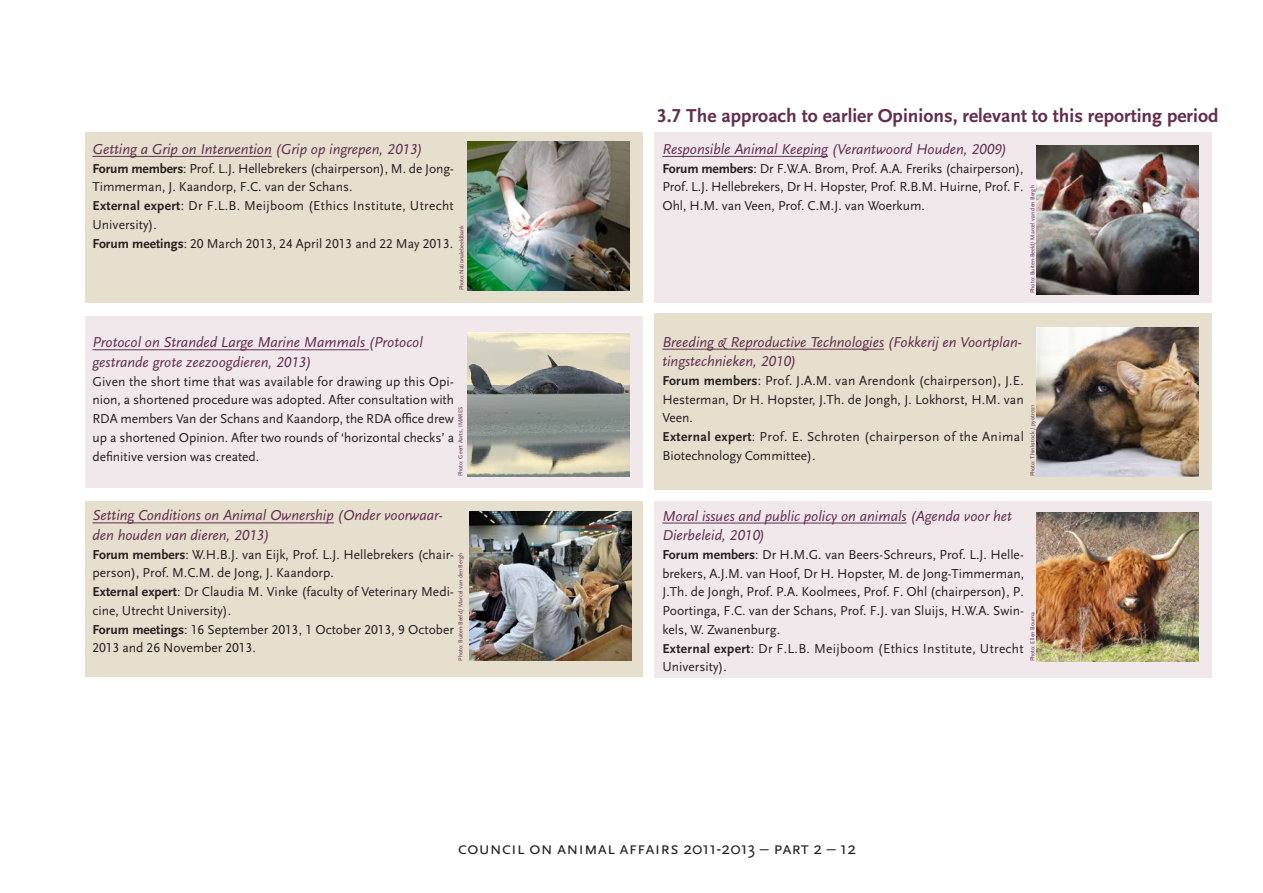
<style>
.page{position:relative;width:1263px;height:893px;background:#fff}
.page>*{position:absolute;margin:0;border:0;box-sizing:border-box;transform-origin:0 0}
._2kolomskopsans{font:700 19.5px "Scala Sans LF";color:#622d4f}
.t1{font:18px "Scala Sans Caps";color:#231f20}
._2-koloms_tussenkop{font:italic 15px/19.5px "Scala Sans LF";color:#622d4f}
._3-koloms_bodytekst{font:13.5px/18.8px "Scala Sans LF";color:#231f20}
._3-koloms_bodytekst-2{font:13.5px/18.8px "Scala Sans";color:#231f20;text-align:justify}
._3-koloms_bodytekst-3{font:13.5px/18.8px "Scala Sans LF";letter-spacing:.025em;color:#231f20}
._3-koloms_bodytekst-4{font:13.5px/18.8px "Scala Sans LF";letter-spacing:.03em;color:#231f20}
.Onderschrift_2_kolom{font:6px "Scala Sans";color:#622d4f}
.s1{font-weight:700}
</style>
<div class="page">
<div style="left:85px;top:132px;width:557px;height:171px;background:#e7dfce"></div>
<div style="left:85px;top:501px;width:557px;height:176px;background:#e7dfce"></div>
<div style="left:85px;top:316px;width:557px;height:171px;background:#f1e8ec"></div>
<img style="left:468px;top:142px;width:161px;height:148px">
<img style="left:468px;top:332px;width:161px;height:144px">
<img style="left:470px;top:512px;width:161px;height:149px">
<div style="left:655px;top:132px;width:557px;height:171px;background:#f1e8ec"></div>
<img style="left:1037px;top:145px;width:161px;height:149px">
<div style="left:655px;top:313px;width:557px;height:177px;background:#e7dfce"></div>
<img style="left:1037px;top:327px;width:161px;height:149px">
<div style="left:655px;top:501px;width:557px;height:176px;background:#f1e8ec"></div>
<img style="left:1037px;top:513px;width:161px;height:148px">
<hr style="left:92px;top:156px;width:180px;height:1px;background:#622d4f">
<hr style="left:92px;top:349px;width:277px;height:1px;background:#622d4f">
<hr style="left:92px;top:523px;width:242px;height:1px;background:#622d4f">
<hr style="left:662px;top:156px;width:166px;height:1px;background:#622d4f">
<hr style="left:662px;top:349px;width:222px;height:1px;background:#622d4f">
<hr style="left:662px;top:523px;width:244px;height:1px;background:#622d4f">
<p class="_2-koloms_tussenkop" style="left:92px;top:140px;width:332px">Getting a Grip on Intervention (Grip op ingrepen, 2013)</p>
<p class="_3-koloms_bodytekst" style="left:92px;top:159px;width:363px"><span class="s1">Forum members</span>: Prof. L.J. Hellebrekers (chairperson), M. de Jong-<br>Timmerman, J. Kaandorp, F.C. van der Schans.</p>
<p class="_3-koloms_bodytekst-3" style="left:92px;top:197px;width:363px"><span class="s1">External expert</span>: Dr F.L.B. Meijboom (Ethics Institute, Utrecht<br>University).</p>
<p class="_3-koloms_bodytekst" style="left:92px;top:234px;width:362px"><span class="s1">Forum meetings</span>: 20 March 2013, 24 April 2013 and 22 May 2013.</p>
<p class="Onderschrift_2_kolom" style="left:458px;top:290px;width:67px;rotate:-90deg">Photo: Nationale beeldbank</p>
<p class="_2-koloms_tussenkop" style="left:92px;top:333px;width:332px">Protocol on Stranded Large Marine Mammals (Protocol gestrande grote zeezoogdieren, 2013)</p>
<p class="_3-koloms_bodytekst-2" style="left:92px;top:372px;width:363px">Given the short time that was available for drawing up this Opi&shy;nion, a shortened procedure was adopted. After consultation with RDA members Van der Schans and Kaandorp, the RDA office drew up a shortened Opinion. After two rounds of ‘horizontal checks’ a definitive version was created.</p>
<p class="Onderschrift_2_kolom" style="left:457px;top:476px;width:71px;rotate:-90deg">Photo: Geert Aarts, IMARES</p>
<p class="_2-koloms_tussenkop" style="left:92px;top:506px;width:352px">Setting Conditions on Animal Ownership (Onder voorwaar&shy;den houden van dieren, 2013)</p>
<p class="_3-koloms_bodytekst" style="left:92px;top:545px;width:363px"><span class="s1">Forum members</span>: W.H.B.J. van Eijk, Prof. L.J. Hellebrekers (chair&shy;person), Prof. M.C.M. de Jong, J. Kaandorp.</p>
<p class="_3-koloms_bodytekst" style="left:92px;top:583px;width:363px"><span class="s1">External expert</span>: Dr Claudia M. Vinke (faculty of Veterinary Medi&shy;cine, Utrecht University).</p>
<p class="_3-koloms_bodytekst" style="left:92px;top:620px;width:363px"><span class="s1">Forum meetings</span>: 16 September 2013, 1 October 2013, 9 October<br>2013 and 26 November 2013.</p>
<p class="Onderschrift_2_kolom" style="left:457px;top:661px;width:109px;rotate:-90deg">Photo: Buiten-Beeld/ Marcel van den Bergh</p>
<p class="_2kolomskopsans" style="left:657px;top:105px;width:563px">3.7 The approach to earlier Opinions, relevant to this reporting period</p>
<p class="_2-koloms_tussenkop" style="left:662px;top:140px;width:346px">Responsible Animal Keeping (Verantwoord Houden, 2009)</p>
<p class="_3-koloms_bodytekst" style="left:662px;top:159px;width:363px;text-align:justify"><span class="s1">Forum members</span>: Dr F.W.A. Brom, Prof. A.A. Freriks (chairperson), Prof. L.J. Hellebrekers, Dr H. Hopster, Prof. R.B.M. Huirne, Prof. F.<br>Ohl, H.M. van Veen, Prof. C.M.J. van Woerkum.</p>
<p class="Onderschrift_2_kolom" style="left:1029px;top:293px;width:109px;rotate:-90deg">Photo: Buiten-Beeld/ Marcel van den Bergh</p>
<p class="_2-koloms_tussenkop" style="left:662px;top:332px;width:361px">Breeding &amp; Reproductive Technologies (Fokkerij en Voortplan&shy;tingstechnieken, 2010)</p>
<p class="_3-koloms_bodytekst" style="left:662px;top:371px;width:363px;text-align:justify"><span class="s1">Forum members</span>: Prof. J.A.M. van Arendonk (chairperson), J.E.<br>Hesterman, Dr H. Hopster, J.Th. de Jongh, J. Lokhorst, H.M. van Veen.</p>
<p class="_3-koloms_bodytekst-4" style="left:662px;top:428px;width:363px"><span class="s1">External expert</span>: Prof. E. Schroten (chairperson of the Animal<br>Biotechnology Committee).</p>
<p class="Onderschrift_2_kolom" style="left:1029px;top:476px;width:73px;rotate:-90deg">Photo: Thinkstock / pyotr021</p>
<p class="_2-koloms_tussenkop" style="left:662px;top:506px;width:351px">Moral issues and public policy on animals (Agenda voor het<br>Dierbeleid, 2010)</p>
<p class="_3-koloms_bodytekst" style="left:662px;top:545px;width:363px;text-align:justify"><span class="s1">Forum members</span>: Dr H.M.G. van Beers-Schreurs, Prof. L.J. Helle&shy;brekers, A.J.M. van Hoof, Dr H. Hopster, M. de Jong-Timmerman, J.Th. de Jongh, Prof. P.A. Koolmees, Prof. F. Ohl (chairperson), P.<br>Poortinga, F.C. van der Schans, Prof. F.J. van Sluijs, H.W.A. Swin&shy;kels, W. Zwanenburg.</p>
<p class="_3-koloms_bodytekst-3" style="left:662px;top:639px;width:363px"><span class="s1">External expert</span>: Dr F.L.B. Meijboom (Ethics Institute, Utrecht<br>University).</p>
<p class="Onderschrift_2_kolom" style="left:1029px;top:661px;width:51px;rotate:-90deg">Photo: Ellen Bouma</p>
<h2 class="t1" style="left:458px;top:838px;width:400px">council on animal affairs 2011-2013 – part 2 – 12</h2>
</div>
